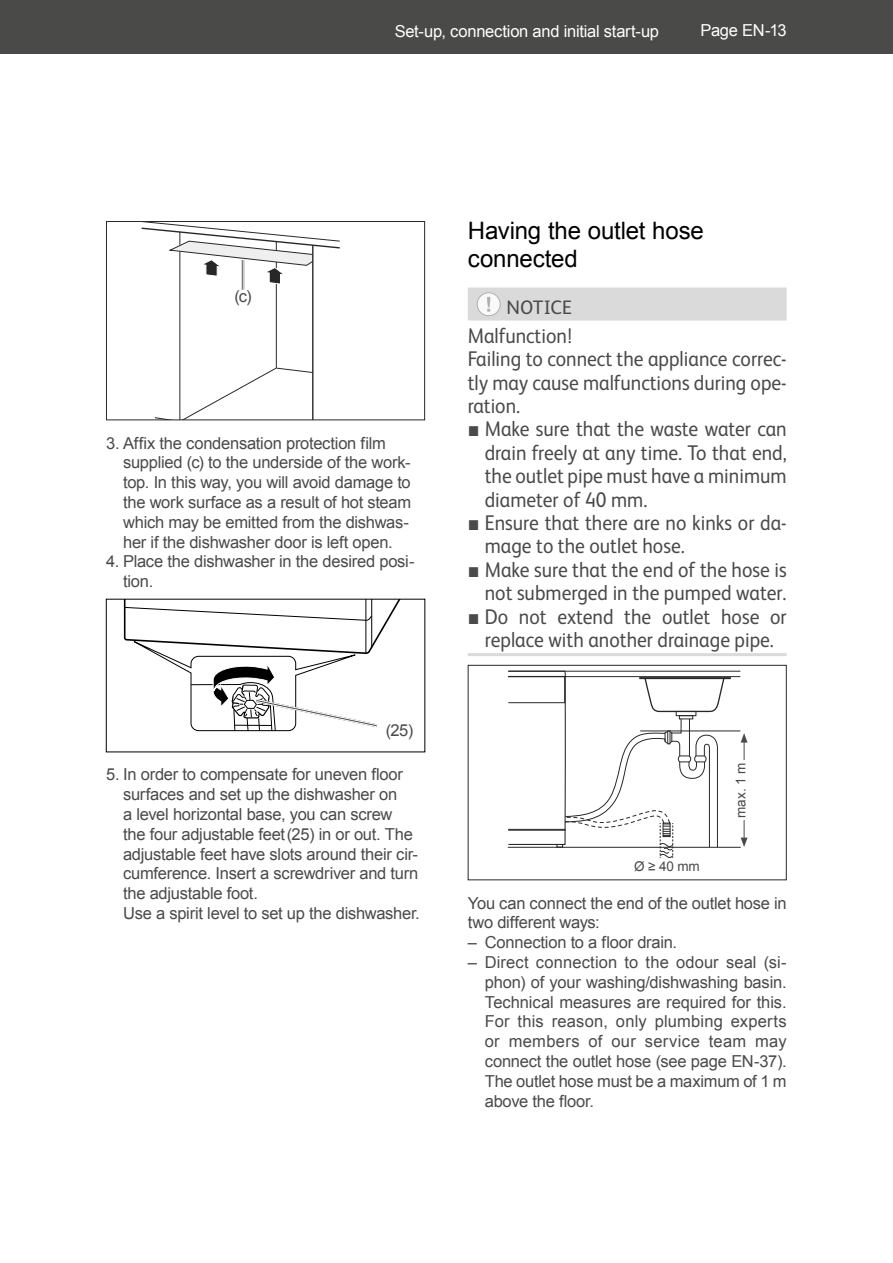
<style>
.page{position:relative;width:893px;height:1263px;background:#fff}
.page>*{position:absolute;margin:0;border:0;box-sizing:border-box;transform-origin:0 0}
.t1{font:24px/28.8px "Arial";letter-spacing:-.005em;color:#000}
.t2{font:21.3px/23.4px "FS Albert";color:#4a4a49;scale:.92 1}
.t3{font:19.5px "FS Albert";color:#4a4a49}
.t4{font:16.5px/19.8px "Arial";letter-spacing:-.015em;color:#4a4a49}
.t5{font:16.5px "Arial";letter-spacing:-.015em;color:#fff}
.t6{font:13.5px "Arial";letter-spacing:-.01em;color:#4a4a49}
.s1{font-family:"Arial"}
</style>
<div class="page">
<div style="left:0;top:0;width:893px;height:54px;background:#4a4a49"></div>
<hr style="left:276px;top:262px;width:1px;height:106px;background:#000">
<hr style="left:180px;top:251px;width:1px;height:169px;background:#000">
<svg style="left:155px;top:367px;width:159px;height:51px"></svg>
<hr style="left:312px;top:245px;width:1px;height:175px;background:#000">
<div style="left:106px;top:221px;width:319px;height:199px;border:1px solid #000"></div>
<svg style="left:140px;top:221px;width:201px;height:68px"></svg>
<svg style="left:119px;top:599px;width:286px;height:133px"></svg>
<div style="left:468px;top:288px;width:319px;height:33px;background:#dadada"></div>
<hr style="left:468px;top:653px;width:319px;height:3px;background:#dadada">
<div style="left:477px;top:293px;width:23px;height:23px;background:#fff;border-radius:50%"></div>
<div style="left:477px;top:293px;width:23px;height:23px;border:1px solid #a8a8a7;border-radius:50%"></div>
<svg style="left:487px;top:297px;width:3px;height:15px"></svg>
<hr style="left:508px;top:676px;width:232px;height:1px;background:#000">
<hr style="left:508px;top:671px;width:232px;height:1px;background:#000">
<hr style="left:508px;top:847px;width:232px;height:1px;background:#000">
<hr style="left:639px;top:677px;width:92px;height:2px;background:#000">
<hr style="left:640px;top:731px;width:100px;height:1px;background:#000">
<svg style="left:508px;top:671px;width:217px;height:187px"></svg>
<hr style="left:744px;top:740px;width:1px;height:100px;background:#4a4a49">
<svg style="left:741px;top:733px;width:6px;height:9px"></svg>
<svg style="left:741px;top:837px;width:6px;height:10px"></svg>
<div style="left:736px;top:760px;width:10px;height:60px;background:#fff"></div>
<p class="t5" style="left:395px;top:21px;width:266px">Set-up, connection and initial start-up</p>
<p class="t5" style="left:700px;top:20px;width:88px">Page EN-13</p>
<p class="t4" style="left:234px;top:286px;width:19px">(c)</p>
<p class="t4" style="left:123px;top:433px;width:290px;text-indent:-17px">3. Affix the condensation protection film supplied (c) to the underside of the work&shy;top. In this way, you will avoid damage to the work surface as a result of hot steam which may be emitted from the dishwas&shy;her if the dishwasher door is left open.</p>
<p class="t4" style="left:123px;top:552px;width:293px;text-indent:-17px">4. Place the dishwasher in the desired posi&shy;tion.</p>
<p class="t4" style="left:386px;top:720px;width:29px">(25)</p>
<p class="t4" style="left:123px;top:765px;width:298px;text-indent:-17px">5. In order to compensate for uneven floor surfaces and set up the dishwasher on<br>a level horizontal base, you can screw<br>the four adjustable feet(25) in or out. The adjustable feet have slots around their cir&shy;cumference. Insert a screwdriver and turn the adjustable foot.<br>Use a spirit level to set up the dishwasher.</p>
<h1 class="t1" style="left:468px;top:216px;width:238px">Having the outlet hose connected</h1>
<p class="t3" style="left:506px;top:294px;width:67px">NOTICE</p>
<p class="t2" style="left:468px;top:323px;width:348px">Malfunction!<br>Failing to connect the appliance correc&shy;tly may cause malfunctions during ope&shy;ration.</p>
<p class="t2" style="left:485px;top:416px;width:330px;text-align:justify;text-indent:-17px"><span class="s1">■</span> Make sure that the waste water can drain freely at any time. To that end, the outlet pipe must have a minimum diameter of 40 mm.</p>
<p class="t2" style="left:485px;top:510px;width:330px;text-indent:-17px"><span class="s1">■</span> Ensure that there are no kinks or da&shy;mage to the outlet hose.</p>
<p class="t2" style="left:468px;top:557px;width:348px;text-align:right"><span class="s1">■</span> Make sure that the end of the hose is not submerged in the pumped water.</p>
<p class="t2" style="left:468px;top:604px;width:348px;text-align:center"><span class="s1">■</span> Do not extend the outlet hose or replace with another drainage pipe.</p>
<p class="t6" style="left:634px;top:858px;width:67px">Ø ≥ 40 mm</p>
<p class="t6" style="left:732px;top:818px;width:56px;rotate:-90deg">max. 1 m</p>
<p class="t4" style="left:468px;top:893px;width:320px">You can connect the end of the outlet hose in two different ways:</p>
<p class="t4" style="left:468px;top:933px;width:211px">– Connection to a floor drain.</p>
<p class="t4" style="left:485px;top:952px;width:303px;text-align:justify;text-indent:-17px">– Direct connection to the odour seal (si&shy;phon) of your washing/dishwashing basin.<br>Technical measures are required for this.<br>For this reason, only plumbing experts or members of our service team may connect the outlet hose (see page EN-37).<br>The outlet hose must be a maximum of 1 m above the floor.</p>
</div>
